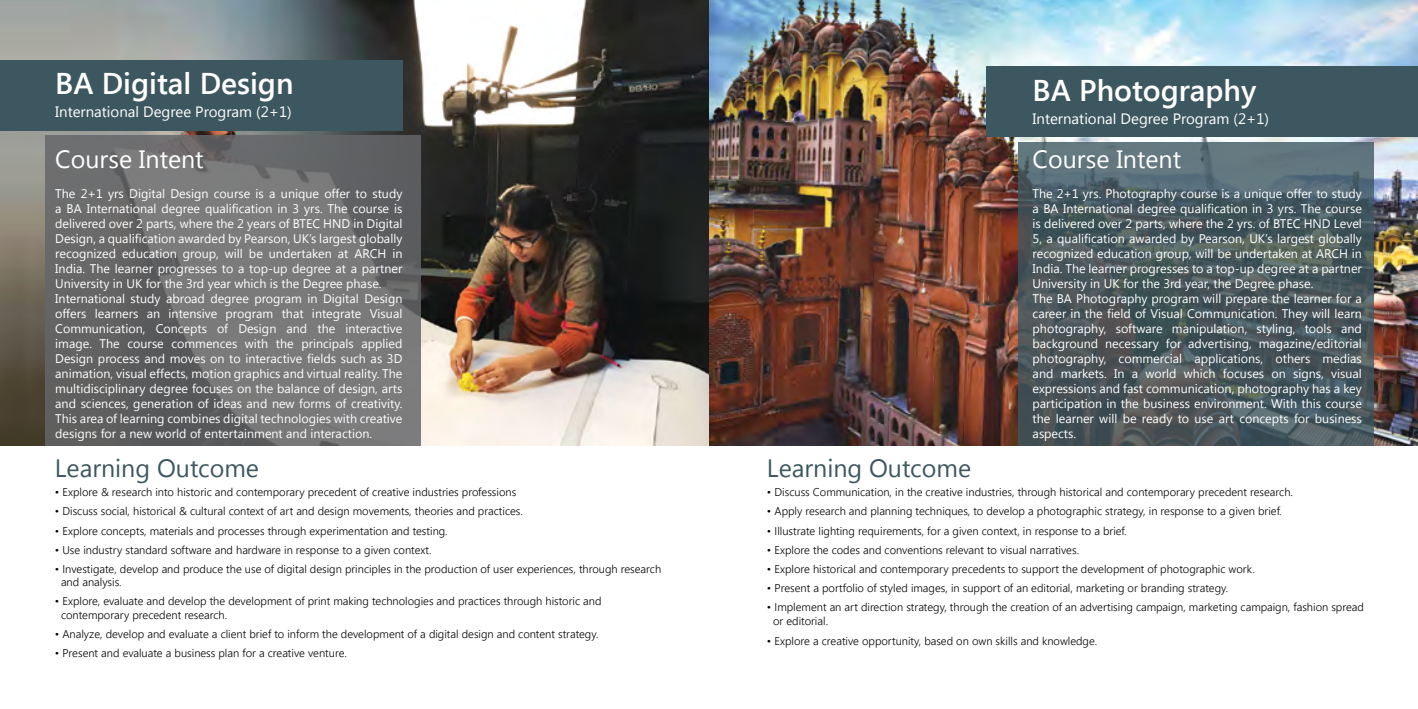
<style>
.page{position:relative;width:1418px;height:709px;background:#fff}
.page>*{position:absolute;margin:0;border:0;box-sizing:border-box;transform-origin:0 0}
.t1{font:600 30px "Segoe UI";color:#fff}
.t2{font:25px "Segoe UI";color:#3d5760}
.t3{font:25px "Segoe UI";color:#fff}
.t4{font:15px "Segoe UI";color:#fff}
.t5{font:12.5px/15px "Segoe UI";color:#fff}
.t6{font:300 11.25px/13.5px "Segoe UI";color:#000}
</style>
<div class="page">
<img style="left:0;top:0;width:1417px;height:446px">
<svg style="left:45px;top:136px;width:375px;height:310px;background:#6e6e6f"></svg>
<div style="left:0;top:61px;width:402px;height:70px;background:#3d5760"></div>
<div style="left:986px;top:66px;width:431px;height:70px;background:#3d5760"></div>
<svg style="left:1018px;top:142px;width:356px;height:304px;background:#4b5a5f"></svg>
<h1 class="t1" style="left:55px;top:62px;width:240px">BA Digital Design</h1>
<p class="t4" style="left:55px;top:102px;width:238px">International Degree Program (2+1)</p>
<h2 class="t3" style="left:55px;top:142px;width:150px">Course Intent</h2>
<p class="t5" style="left:55px;top:186px;width:349px">The 2+1 yrs Digital Design course is a unique offer to study a BA International degree qualification in 3 yrs. The course is delivered over 2 parts, where the 2 years of BTEC HND in Digital Design, a qualification awarded by Pearson, UK’s largest globally recognized education group, will be undertaken at ARCH in India. The learner progresses to a top-up degree at a partner University in UK for the 3rd year which is the Degree phase.<br>International study abroad degree program in Digital Design offers learners an intensive program that integrate Visual Communication, Concepts of Design and the interactive image. The course commences with the principals applied Design process and moves on to interactive fields such as 3D animation, visual effects, motion graphics and virtual reality. The multidisciplinary degree focuses on the balance of design, arts and sciences, generation of ideas and new forms of creativity.<br>This area of learning combines digital technologies with creative designs for a new world of entertainment and interaction.</p>
<h2 class="t2" style="left:55px;top:451px;width:206px">Learning Outcome</h2>
<p class="t6" style="left:55px;top:485px;width:463px">• Explore &amp; research into historic and contemporary precedent of creative industries professions</p>
<p class="t6" style="left:55px;top:504px;width:469px">• Discuss social, historical &amp; cultural context of art and design movements, theories and practices.</p>
<p class="t6" style="left:55px;top:523px;width:394px">• Explore concepts, materials and processes through experimentation and testing.</p>
<p class="t6" style="left:55px;top:542px;width:378px">• Use industry standard software and hardware in response to a given context.</p>
<p class="t6" style="left:61px;top:561px;width:601px;text-indent:-6px">• Investigate, develop and produce the use of digital design principles in the production of user experiences, through research and analysis.</p>
<p class="t6" style="left:61px;top:594px;width:542px;text-indent:-6px">• Explore, evaluate and develop the development of print making technologies and practices through historic and contemporary precedent research.</p>
<p class="t6" style="left:55px;top:627px;width:545px">• Analyze, develop and evaluate a client brief to inform the development of a digital design and content strategy.</p>
<p class="t6" style="left:55px;top:646px;width:293px">• Present and evaluate a business plan for a creative venture.</p>
<h1 class="t1" style="left:1032px;top:69px;width:225px">BA Photography</h1>
<p class="t4" style="left:1032px;top:109px;width:238px">International Degree Program (2+1)</p>
<h2 class="t3" style="left:1032px;top:142px;width:150px">Course Intent</h2>
<p class="t5" style="left:1032px;top:186px;width:331px">The 2+1 yrs. Photography course is a unique offer to study a BA International degree qualification in 3 yrs. The course is delivered over 2 parts, where the 2 yrs. of BTEC HND Level 5, a qualification awarded by Pearson, UK’s largest globally recognized education group, will be undertaken at ARCH in India. The learner progresses to a top-up degree at a partner University in UK for the 3rd year, the Degree phase.<br>The BA Photography program will prepare the learner for a career in the field of Visual Communication. They will learn photography, software manipulation, styling, tools and background necessary for advertising, magazine/editorial photography, commercial applications, others medias and markets. In a world which focuses on signs, visual expressions and fast communication, photography has a key participation in the business environment. With this course the learner will be ready to use art concepts for business aspects.</p>
<h2 class="t2" style="left:767px;top:451px;width:206px">Learning Outcome</h2>
<p class="t6" style="left:767px;top:485px;width:527px">• Discuss Communication, in the creative industries, through historical and contemporary precedent research.</p>
<p class="t6" style="left:767px;top:504px;width:516px">• Apply research and planning techniques, to develop a photographic strategy, in response to a given brief.</p>
<p class="t6" style="left:767px;top:523px;width:361px">• Illustrate lighting requirements, for a given context, in response to a brief.</p>
<p class="t6" style="left:767px;top:542px;width:314px">• Explore the codes and conventions relevant to visual narratives.</p>
<p class="t6" style="left:767px;top:561px;width:489px">• Explore historical and contemporary precedents to support the development of photographic work.</p>
<p class="t6" style="left:767px;top:581px;width:463px">• Present a portfolio of styled images, in support of an editorial, marketing or branding strategy.</p>
<p class="t6" style="left:773px;top:600px;width:592px;text-indent:-6px">• Implement an art direction strategy, through the creation of an advertising campaign, marketing campaign, fashion spread or editorial.</p>
<p class="t6" style="left:767px;top:634px;width:332px">• Explore a creative opportunity, based on own skills and knowledge.</p>
</div>
